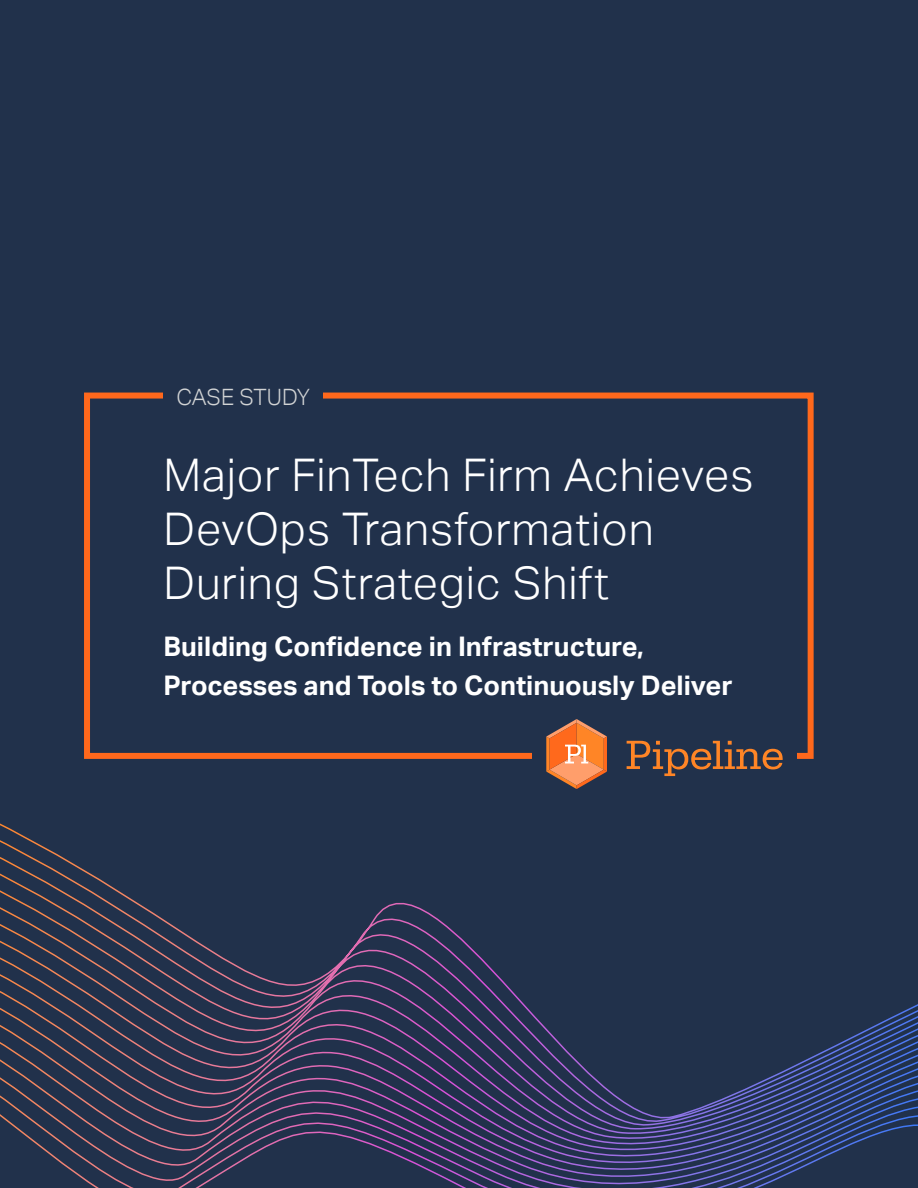
<style>
.page{position:relative;width:918px;height:1188px;background:#21314b}
.page>*{position:absolute;margin:0;border:0;box-sizing:border-box;transform-origin:0 0}
.t1{font:300 45px/54px "Aktiv Grotesk";letter-spacing:.02em;color:#fff}
.t2{font:700 27px/39px "Aktiv Grotesk";color:#fff}
.t3{font:300 22.5px "Aktiv Grotesk";letter-spacing:-.01em;color:#d1d3d4}
</style>
<div class="page">
<div style="left:84px;top:393px;width:730px;height:366px;border:6px solid #ff681c"></div>
<div style="left:164px;top:389px;width:159px;height:17px;background:#21314b"></div>
<div style="left:533px;top:706px;width:264px;height:92px;background:#21314b"></div>
<svg style="left:627px;top:741px;width:156px;height:35px"></svg>
<svg style="left:546px;top:719px;width:61px;height:68px"></svg>
<svg style="left:0;top:787px;width:918px;height:401px"></svg>
<p class="t3" style="left:176px;top:384px;width:135px">CASE STUDY</p>
<h1 class="t1" style="left:164px;top:448px;width:591px">Major FinTech Firm Achieves<br>DevOps Transformation<br>During Strategic Shift</h1>
<p class="t2" style="left:164px;top:627px;width:570px">Building Confidence in Infrastructure,<br>Processes and Tools to Continuously Deliver</p>
</div>
